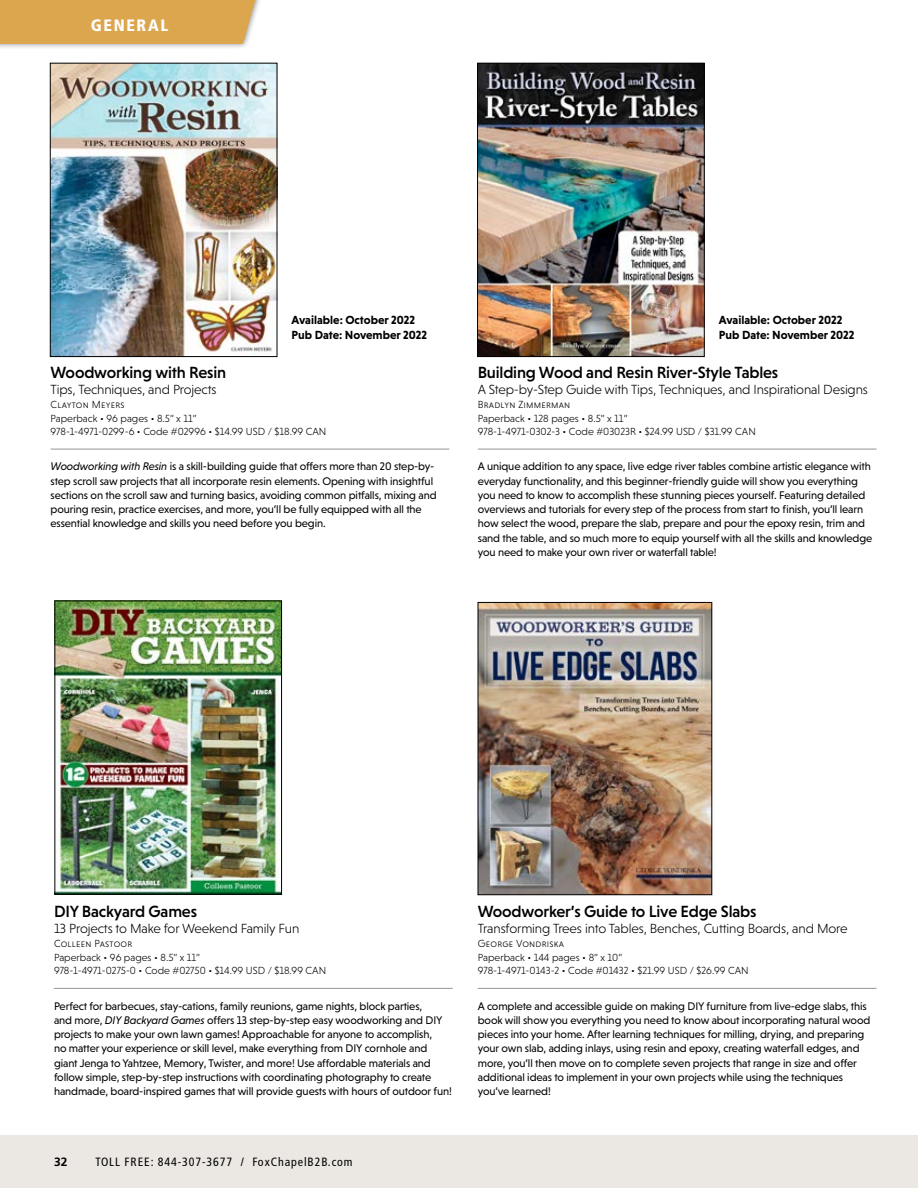
<style>
.page{position:relative;width:918px;height:1188px;background:#fff}
.page>*{position:absolute;margin:0;border:0;box-sizing:border-box;transform-origin:0 0}
.t1{font:500 16.5px "Niveau Grotesk";letter-spacing:-.01em;color:#000}
.t2{font:900 condensed 16.5px "Frutiger";letter-spacing:.1em;color:#fff}
.t3{font:300 13.5px "Niveau Grotesk";letter-spacing:-.01em;color:#000}
.t4{font:700 12px/15px "Niveau Grotesk";color:#000}
.t5{font:condensed 12px "Frutiger";letter-spacing:.075em;color:#000}
.t6{font:700 12px "Frutiger";color:#000}
.t7{font:11.25px/14.2px "Niveau Grotesk";letter-spacing:-.01em;color:#000}
.t8{font:300 10.5px/13.5px "Niveau Grotesk";color:#000}
.t9{font:10.5px "Niveau Grotesk Light Small Caps";letter-spacing:.02em;color:#000}
.s1{font-style:italic}
</style>
<div class="page">
<div style="left:0;top:0;width:265px;height:50px;background:#000;opacity:.45"></div>
<div style="left:0;top:0;width:259px;height:44px;background:#dca64f"></div>
<div style="left:0;top:1135px;width:918px;height:53px;background:#ebe7e3"></div>
<hr style="left:51px;top:449px;width:398px;height:1px;background:#939598">
<img style="left:52px;top:65px;width:223px;height:290px">
<div style="left:50px;top:63px;width:227px;height:294px;border:1px solid #000"></div>
<hr style="left:478px;top:449px;width:399px;height:1px;background:#939598">
<img style="left:479px;top:65px;width:223px;height:290px">
<div style="left:477px;top:63px;width:227px;height:294px;border:1px solid #000"></div>
<img style="left:57px;top:603px;width:223px;height:290px">
<div style="left:55px;top:601px;width:227px;height:294px;border:1px solid #000"></div>
<hr style="left:54px;top:988px;width:399px;height:1px;background:#939598">
<img style="left:480px;top:604px;width:230px;height:289px">
<div style="left:478px;top:602px;width:234px;height:293px;border:1px solid #000"></div>
<hr style="left:478px;top:988px;width:399px;height:1px;background:#939598">
<h1 class="t2" style="left:91px;top:16px;width:79px">GENERAL</h1>
<p class="t4" style="left:292px;top:312px;width:137px">Available: October 2022<br>Pub Date: November 2022</p>
<p class="t4" style="left:719px;top:312px;width:137px">Available: October 2022<br>Pub Date: November 2022</p>
<h1 class="t1" style="left:51px;top:363px;width:177px">Woodworking with Resin</h1>
<p class="t3" style="left:51px;top:382px;width:168px">Tips, Techniques, and Projects</p>
<p class="t9" style="left:51px;top:399px;width:76px">Clayton Meyers</p>
<p class="t8" style="left:51px;top:411px;width:277px">Paperback • 96 pages • 8.5” x 11”<br>978-1-4971-0299-6 • Code #02996 • $14.99 USD / $18.99 CAN</p>
<p class="t7" style="left:51px;top:459px;width:388px"><span class="s1">Woodworking with Resin</span> is a skill-building guide that offers more than 20 step-by&shy;step scroll saw projects that all incorporate resin elements. Opening with insightful sections on the scroll saw and turning basics, avoiding common pitfalls, mixing and pouring resin, practice exercises, and more, you’ll be fully equipped with all the essential knowledge and skills you need before you begin.</p>
<h1 class="t1" style="left:478px;top:363px;width:302px">Building Wood and Resin River-Style Tables</h1>
<p class="t3" style="left:478px;top:382px;width:392px">A Step-by-Step Guide with Tips, Techniques, and Inspirational Designs</p>
<p class="t9" style="left:478px;top:399px;width:94px">Bradlyn Zimmerman</p>
<p class="t8" style="left:478px;top:411px;width:280px">Paperback • 128 pages • 8.5” x 11”<br>978-1-4971-0302-3 • Code #03023R • $24.99 USD / $31.99 CAN</p>
<p class="t7" style="left:478px;top:459px;width:396px">A unique addition to any space, live edge river tables combine artistic elegance with everyday functionality, and this beginner-friendly guide will show you everything you need to know to accomplish these stunning pieces yourself. Featuring detailed overviews and tutorials for every step of the process from start to finish, you’ll learn how select the wood, prepare the slab, prepare and pour the epoxy resin, trim and sand the table, and so much more to equip yourself with all the skills and knowledge you need to make your own river or waterfall table!</p>
<h1 class="t1" style="left:54px;top:902px;width:145px">DIY Backyard Games</h1>
<p class="t3" style="left:54px;top:921px;width:247px">13 Projects to Make for Weekend Family Fun</p>
<p class="t9" style="left:54px;top:938px;width:80px">Colleen Pastoor</p>
<p class="t8" style="left:54px;top:950px;width:274px">Paperback • 96 pages • 8.5” x 11”<br>978-1-4971-0275-0 • Code #02750 • $14.99 USD / $18.99 CAN</p>
<p class="t7" style="left:54px;top:999px;width:399px">Perfect for barbecues, stay-cations, family reunions, game nights, block parties,<br>and more, <span class="s1">DIY Backyard Games</span> offers 13 step-by-step easy woodworking and DIY projects to make your own lawn games! Approachable for anyone to accomplish,<br>no matter your experience or skill level, make everything from DIY cornhole and giant Jenga to Yahtzee, Memory, Twister, and more! Use affordable materials and follow simple, step-by-step instructions with coordinating photography to create handmade, board-inspired games that will provide guests with hours of outdoor fun!</p>
<p class="t6" style="left:54px;top:1155px;width:15px">32</p>
<p class="t5" style="left:95px;top:1155px;width:259px">TOLL FREE: 844-307-3677 / FoxChapelB2B.com</p>
<h1 class="t1" style="left:478px;top:902px;width:280px">Woodworker’s Guide to Live Edge Slabs</h1>
<p class="t3" style="left:478px;top:921px;width:371px">Transforming Trees into Tables, Benches, Cutting Boards, and More</p>
<p class="t9" style="left:478px;top:938px;width:88px">George Vondriska</p>
<p class="t8" style="left:478px;top:950px;width:272px">Paperback • 144 pages • 8” x 10”<br>978-1-4971-0143-2 • Code #01432 • $21.99 USD / $26.99 CAN</p>
<p class="t7" style="left:478px;top:999px;width:394px">A complete and accessible guide on making DIY furniture from live-edge slabs, this book will show you everything you need to know about incorporating natural wood pieces into your home. After learning techniques for milling, drying, and preparing your own slab, adding inlays, using resin and epoxy, creating waterfall edges, and more, you’ll then move on to complete seven projects that range in size and offer additional ideas to implement in your own projects while using the techniques you’ve learned!</p>
</div>
